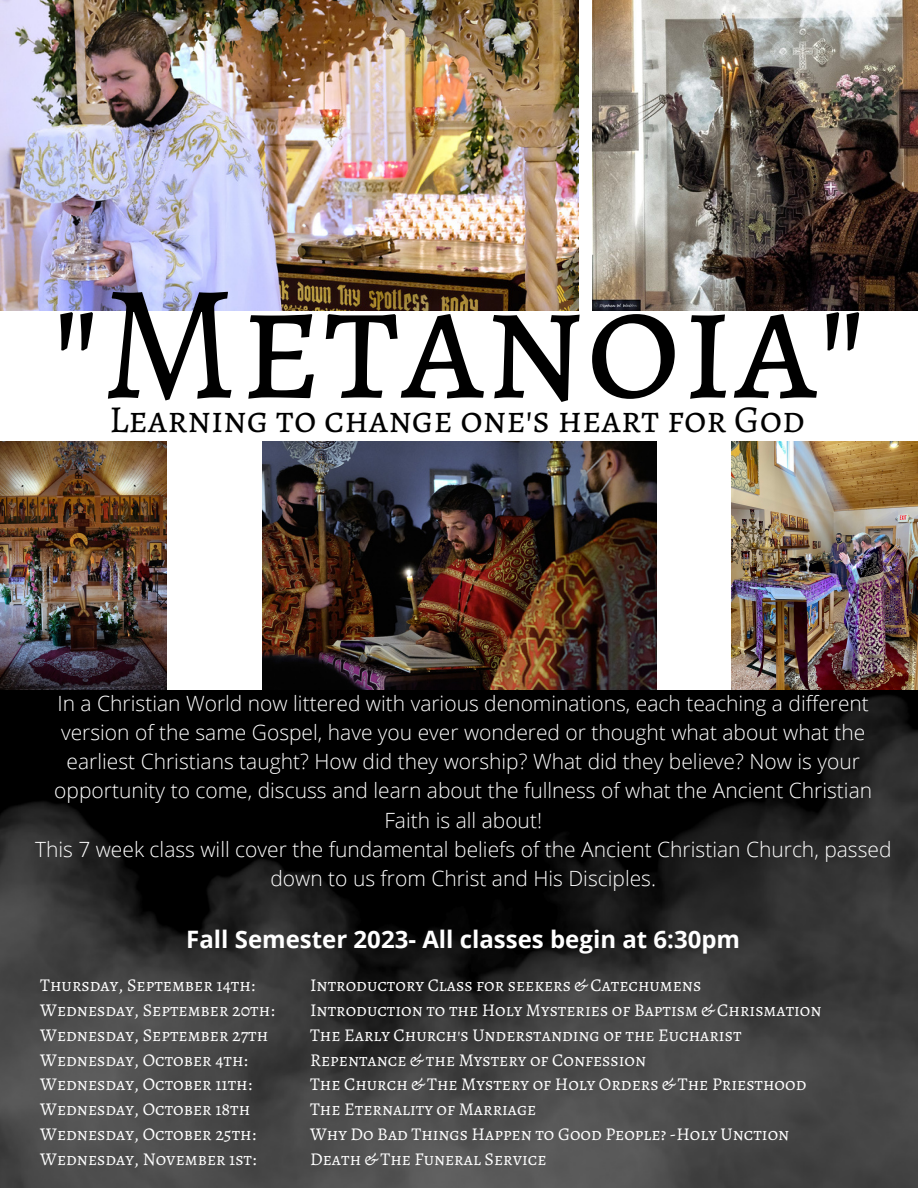
<style>
.page{position:relative;width:918px;height:1188px;background:#fff}
.page>*{position:absolute;margin:0;border:0;box-sizing:border-box;transform-origin:0 0}
.t1{font:164.25px "Alegreya SC";color:#000}
.t2{font:38.25px "Alegreya SC";color:#000}
.t3{font:700 24px "Open Sans";color:#fff}
.t4{font:300 21px/29.2px "Open Sans";color:#fff;text-align:center}
.t5{font:18px "Alegreya SC";color:#fff}
</style>
<div class="page">
<img style="left:592px;top:0;width:326px;height:310px">
<img style="left:0;top:0;width:578px;height:310px">
<img style="left:262px;top:442px;width:394px;height:248px">
<img style="left:0;top:442px;width:166px;height:248px">
<img style="left:731px;top:442px;width:187px;height:248px">
<img style="left:0;top:690px;width:918px;height:498px">
<p class="t1" style="left:51px;top:231px;width:817px">"Metanoia"</p>
<p class="t2" style="left:109px;top:394px;width:697px">Learning to change one's heart for God</p>
<p class="t4" style="left:54px;top:688px;width:819px">In a Christian World now littered with various denominations, each teaching a different version of the same Gospel, have you ever wondered or thought what about what the earliest Christians taught? How did they worship? What did they believe? Now is your opportunity to come, discuss and learn about the fullness of what the Ancient Christian Faith is all about!</p>
<p class="t4" style="left:35px;top:834px;width:858px">This 7 week class will cover the fundamental beliefs of the Ancient Christian Church, passed down to us from Christ and His Disciples.</p>
<p class="t3" style="left:186px;top:922px;width:555px">Fall Semester 2023- All classes begin at 6:30pm</p>
<p class="t5" style="left:40px;top:973px;width:216px">Thursday, September 14th:</p>
<p class="t5" style="left:40px;top:998px;width:236px">Wednesday, September 20th:</p>
<p class="t5" style="left:40px;top:1023px;width:229px">Wednesday, September 27th</p>
<p class="t5" style="left:40px;top:1047px;width:209px">Wednesday, October 4th:</p>
<p class="t5" style="left:40px;top:1072px;width:213px">Wednesday, October 11th:</p>
<p class="t5" style="left:40px;top:1097px;width:212px">Wednesday, October 18th</p>
<p class="t5" style="left:40px;top:1122px;width:217px">Wednesday, October 25th:</p>
<p class="t5" style="left:40px;top:1146px;width:218px">Wednesday, November 1st:</p>
<p class="t5" style="left:310px;top:973px;width:393px">Introductory Class for seekers &amp; Catechumens</p>
<p class="t5" style="left:310px;top:998px;width:513px">Introduction to the Holy Mysteries of Baptism &amp; Chrismation</p>
<p class="t5" style="left:310px;top:1023px;width:433px">The Early Church's Understanding of the Eucharist</p>
<p class="t5" style="left:310px;top:1047px;width:337px">Repentance &amp; the Mystery of Confession</p>
<p class="t5" style="left:310px;top:1072px;width:498px">The Church &amp; The Mystery of Holy Orders &amp; The Priesthood</p>
<p class="t5" style="left:310px;top:1097px;width:228px">The Eternality of Marriage</p>
<p class="t5" style="left:310px;top:1122px;width:481px">Why Do Bad Things Happen to Good People? -Holy Unction</p>
<p class="t5" style="left:310px;top:1146px;width:238px">Death &amp; The Funeral Service</p>
</div>
